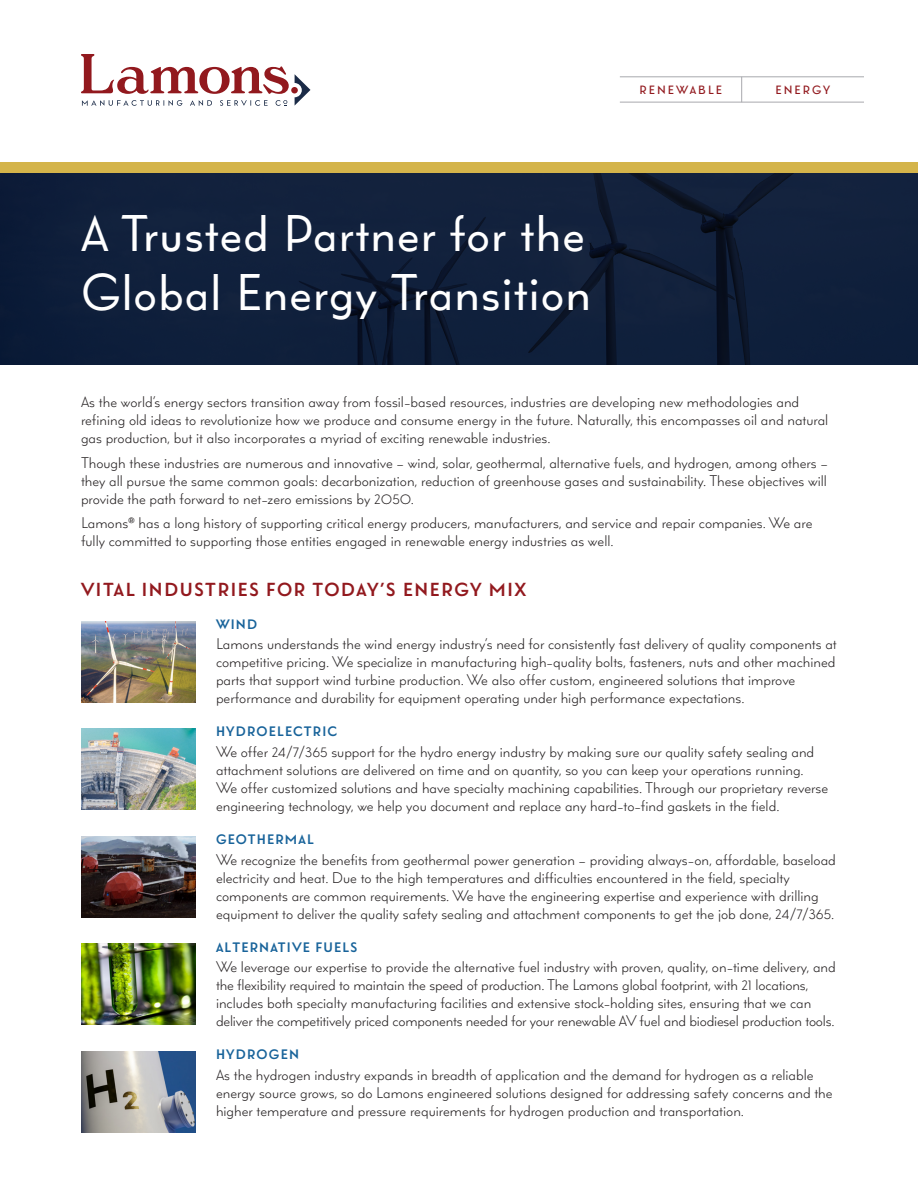
<style>
.page{position:relative;width:918px;height:1188px;background:#fff}
.page>*{position:absolute;margin:0;border:0;box-sizing:border-box;transform-origin:0 0}
.Heading{font:45px/58.5px "Wright Roman";letter-spacing:.025em;color:#fff}
.Subhead_1{font:700 16.5px "Wright Roman";letter-spacing:.1em;color:#92191e}
.t1{font:300 13.5px/18px "Wright Roman";color:#231f20}
.Subhead_2{font:700 12px "Wright Roman";letter-spacing:.1em;color:#18639a}
.t2{font:600 10.5px "Wright Roman";letter-spacing:.2em;color:#92191e}
</style>
<div class="page">
<img style="left:0;top:173px;width:918px;height:191px">
<div style="left:291px;top:87px;width:7px;height:7px;background:#92191e;border-radius:50%"></div>
<svg style="left:81px;top:54px;width:208px;height:40px"></svg>
<svg style="left:295px;top:74px;width:15px;height:31px"></svg>
<svg style="left:82px;top:100px;width:205px;height:6px"></svg>
<img style="left:81px;top:621px;width:115px;height:81px">
<img style="left:81px;top:836px;width:115px;height:81px">
<img style="left:81px;top:728px;width:115px;height:81px">
<img style="left:81px;top:943px;width:115px;height:81px">
<img style="left:81px;top:1052px;width:115px;height:81px">
<div style="left:0;top:162px;width:918px;height:11px;background:#d4b44a"></div>
<hr style="left:620px;top:76px;width:244px;height:1px;background:#a8a9ad">
<hr style="left:620px;top:102px;width:244px;height:1px;background:#a8a9ad">
<svg style="left:741px;top:77px;width:1px;height:25px"></svg>
<p class="Heading" style="left:81px;top:203px;width:512px">A Trusted Partner for the<br>Global Energy Transition</p>
<p class="t2" style="left:639px;top:83px;width:84px">RENEWABLE</p>
<p class="t2" style="left:775px;top:83px;width:56px">ENERGY</p>
<p class="t1" style="left:81px;top:392px;width:749px">As the world’s energy sectors transition away from fossil-based resources, industries are developing new methodologies and refining old ideas to revolutionize how we produce and consume energy in the future. Naturally, this encompasses oil and natural gas production, but it also incorporates a myriad of exciting renewable industries.</p>
<p class="t1" style="left:81px;top:453px;width:749px;text-align:justify">Though these industries are numerous and innovative – wind, solar, geothermal, alternative fuels, and hydrogen, among others – they all pursue the same common goals: decarbonization, reduction of greenhouse gases and sustainability. These objectives will provide the path forward to net-zero emissions by 2050.</p>
<p class="t1" style="left:81px;top:514px;width:733px">Lamons® has a long history of supporting critical energy producers, manufacturers, and service and repair companies. We are fully committed to supporting those entities engaged in renewable energy industries as well.</p>
<p class="Subhead_1" style="left:81px;top:577px;width:447px">VITAL INDUSTRIES FOR TODAY’S ENERGY MIX</p>
<p class="Subhead_2" style="left:216px;top:615px;width:43px">WIND</p>
<p class="t1" style="left:216px;top:635px;width:622px">Lamons understands the wind energy industry’s need for consistently fast delivery of quality components at competitive pricing. We specialize in manufacturing high-quality bolts, fasteners, nuts and other machined parts that support wind turbine production. We also offer custom, engineered solutions that improve performance and durability for equipment operating under high performance expectations.</p>
<p class="Subhead_2" style="left:216px;top:723px;width:123px">HYDROELECTRIC</p>
<p class="t1" style="left:216px;top:742px;width:614px">We offer 24/7/365 support for the hydro energy industry by making sure our quality safety sealing and attachment solutions are delivered on time and on quantity, so you can keep your operations running.<br>We offer customized solutions and have specialty machining capabilities. Through our proprietary reverse engineering technology, we help you document and replace any hard-to-find gaskets in the field.</p>
<p class="Subhead_2" style="left:216px;top:830px;width:99px">GEOTHERMAL</p>
<p class="t1" style="left:216px;top:850px;width:621px">We recognize the benefits from geothermal power generation – providing always-on, affordable, baseload electricity and heat. Due to the high temperatures and difficulties encountered in the field, specialty components are common requirements. We have the engineering expertise and experience with drilling equipment to deliver the quality safety sealing and attachment components to get the job done, 24/7/365.</p>
<p class="Subhead_2" style="left:216px;top:938px;width:143px">ALTERNATIVE FUELS</p>
<p class="t1" style="left:216px;top:958px;width:621px">We leverage our expertise to provide the alternative fuel industry with proven, quality, on-time delivery, and the flexibility required to maintain the speed of production. The Lamons global footprint, with 21 locations, includes both specialty manufacturing facilities and extensive stock-holding sites, ensuring that we can deliver the competitively priced components needed for your renewable AV fuel and biodiesel production tools.</p>
<p class="Subhead_2" style="left:216px;top:1046px;width:85px">HYDROGEN</p>
<p class="t1" style="left:216px;top:1066px;width:618px">As the hydrogen industry expands in breadth of application and the demand for hydrogen as a reliable energy source grows, so do Lamons engineered solutions designed for addressing safety concerns and the higher temperature and pressure requirements for hydrogen production and transportation.</p>
</div>
